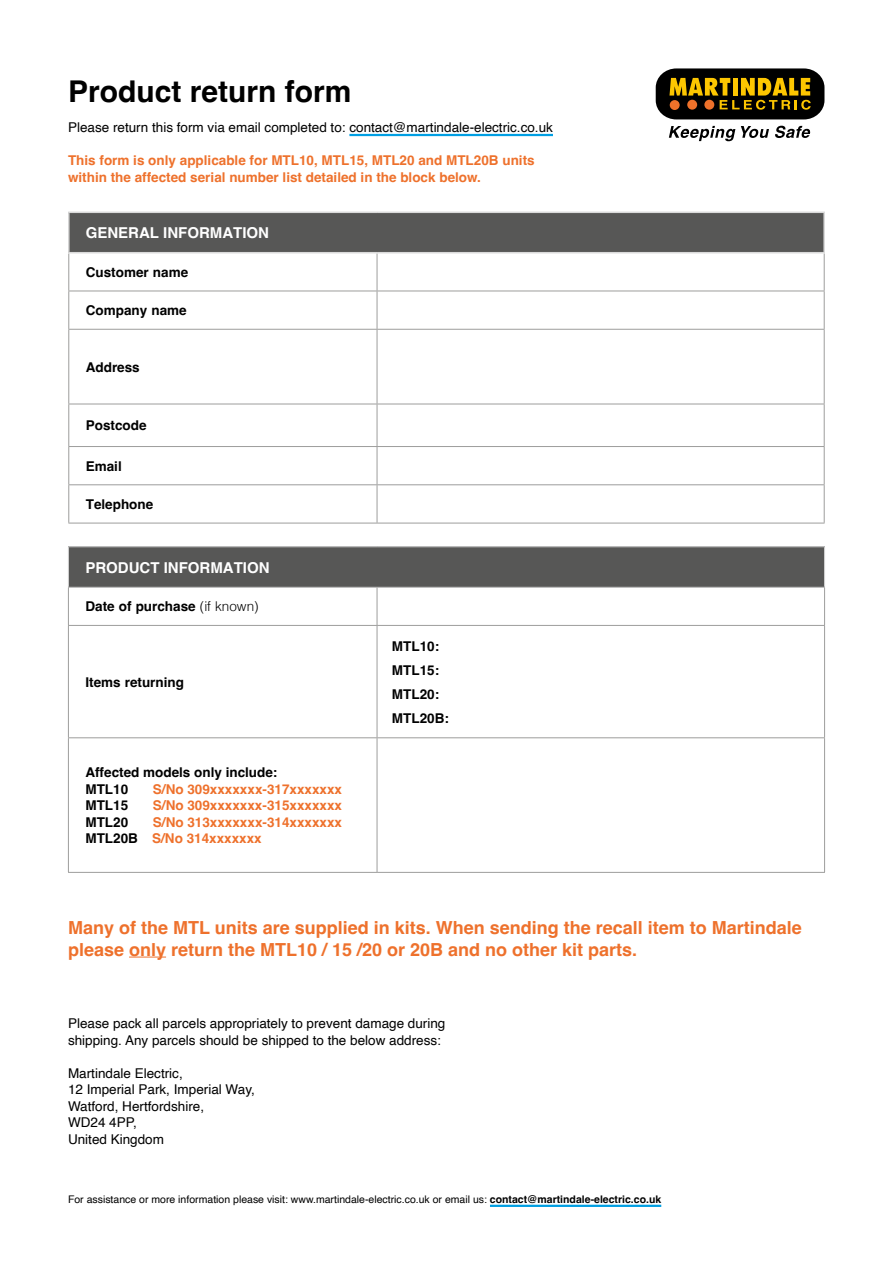
<style>
.page{position:relative;width:893px;height:1263px;background:#fff}
.page>*{position:absolute;margin:0;border:0;box-sizing:border-box;transform-origin:0 0}
.t1{font:700 30px "Helvetica";color:#000}
.t2{font:700 18px/21.6px "Helvetica";color:#ee712c}
.t3{font:700 15px "Helvetica";color:#fff}
.t4{font:13.5px/16.5px "Helvetica";color:#000}
.t5{font:700 13.5px/16.5px "Helvetica";color:#ee712c}
.t6{font:700 13.5px/24px "Helvetica";color:#000}
.t7{font:10.5px "Helvetica";color:#000}
.s1{font-weight:300}
.s2{color:#000}
.s3{font-weight:700}
</style>
<div class="page">
<div style="left:69px;top:212px;width:755px;height:41px;background:#575756"></div>
<hr style="left:68px;top:253px;width:1px;height:38px;background:#9d9d9c">
<hr style="left:377px;top:253px;width:1px;height:38px;background:#9d9d9c">
<hr style="left:824px;top:253px;width:1px;height:38px;background:#9d9d9c">
<hr style="left:68px;top:291px;width:309px;height:1px;background:#9d9d9c">
<hr style="left:68px;top:291px;width:1px;height:38px;background:#9d9d9c">
<hr style="left:377px;top:291px;width:448px;height:1px;background:#9d9d9c">
<hr style="left:377px;top:291px;width:1px;height:38px;background:#9d9d9c">
<hr style="left:824px;top:291px;width:1px;height:38px;background:#9d9d9c">
<hr style="left:68px;top:329px;width:309px;height:1px;background:#9d9d9c">
<hr style="left:68px;top:330px;width:1px;height:74px;background:#9d9d9c">
<hr style="left:377px;top:329px;width:448px;height:1px;background:#9d9d9c">
<hr style="left:377px;top:330px;width:1px;height:74px;background:#9d9d9c">
<hr style="left:824px;top:330px;width:1px;height:74px;background:#9d9d9c">
<hr style="left:68px;top:404px;width:309px;height:1px;background:#9d9d9c">
<hr style="left:68px;top:404px;width:1px;height:42px;background:#9d9d9c">
<hr style="left:377px;top:404px;width:448px;height:1px;background:#9d9d9c">
<hr style="left:377px;top:404px;width:1px;height:42px;background:#9d9d9c">
<hr style="left:824px;top:404px;width:1px;height:42px;background:#9d9d9c">
<hr style="left:68px;top:446px;width:309px;height:1px;background:#9d9d9c">
<hr style="left:68px;top:447px;width:1px;height:37px;background:#9d9d9c">
<hr style="left:377px;top:446px;width:448px;height:1px;background:#9d9d9c">
<hr style="left:377px;top:447px;width:1px;height:37px;background:#9d9d9c">
<hr style="left:824px;top:447px;width:1px;height:37px;background:#9d9d9c">
<hr style="left:68px;top:484px;width:309px;height:1px;background:#9d9d9c">
<hr style="left:68px;top:485px;width:1px;height:38px;background:#9d9d9c">
<hr style="left:377px;top:484px;width:448px;height:1px;background:#9d9d9c">
<hr style="left:377px;top:485px;width:1px;height:38px;background:#9d9d9c">
<hr style="left:824px;top:485px;width:1px;height:38px;background:#9d9d9c">
<hr style="left:68px;top:523px;width:309px;height:1px;background:#9d9d9c">
<hr style="left:377px;top:523px;width:448px;height:1px;background:#9d9d9c">
<hr style="left:68px;top:212px;width:309px;height:1px;background:#dadada">
<hr style="left:68px;top:213px;width:2px;height:39px;background:#dadada">
<hr style="left:377px;top:212px;width:448px;height:1px;background:#dadada">
<hr style="left:823px;top:213px;width:2px;height:39px;background:#dadada">
<hr style="left:68px;top:252px;width:309px;height:1px;background:#dadada">
<hr style="left:377px;top:252px;width:448px;height:1px;background:#dadada">
<div style="left:68px;top:547px;width:757px;height:40px;background:#575756"></div>
<hr style="left:68px;top:587px;width:309px;height:1px;background:#9d9d9c">
<hr style="left:68px;top:587px;width:1px;height:38px;background:#9d9d9c">
<hr style="left:377px;top:587px;width:448px;height:1px;background:#9d9d9c">
<hr style="left:377px;top:587px;width:1px;height:38px;background:#9d9d9c">
<hr style="left:824px;top:587px;width:1px;height:38px;background:#9d9d9c">
<hr style="left:68px;top:625px;width:309px;height:1px;background:#9d9d9c">
<hr style="left:68px;top:626px;width:1px;height:111px;background:#9d9d9c">
<hr style="left:377px;top:625px;width:448px;height:1px;background:#9d9d9c">
<hr style="left:377px;top:626px;width:1px;height:111px;background:#9d9d9c">
<hr style="left:824px;top:626px;width:1px;height:111px;background:#9d9d9c">
<hr style="left:68px;top:737px;width:309px;height:1px;background:#9d9d9c">
<hr style="left:68px;top:738px;width:1px;height:134px;background:#9d9d9c">
<hr style="left:377px;top:737px;width:448px;height:1px;background:#9d9d9c">
<hr style="left:377px;top:738px;width:1px;height:134px;background:#9d9d9c">
<hr style="left:824px;top:738px;width:1px;height:134px;background:#9d9d9c">
<hr style="left:68px;top:872px;width:309px;height:1px;background:#9d9d9c">
<hr style="left:377px;top:872px;width:448px;height:1px;background:#9d9d9c">
<hr style="left:68px;top:546px;width:309px;height:1px;background:#dadada">
<hr style="left:68px;top:547px;width:1px;height:40px;background:#dadada">
<hr style="left:377px;top:546px;width:448px;height:1px;background:#dadada">
<hr style="left:824px;top:547px;width:1px;height:40px;background:#dadada">
<svg style="left:669px;top:126px;width:66px;height:15px"></svg>
<svg style="left:741px;top:126px;width:28px;height:12px"></svg>
<svg style="left:775px;top:126px;width:36px;height:12px"></svg>
<div style="left:656px;top:68px;width:168px;height:51px;background:#000;border-radius:20px"></div>
<svg style="left:669px;top:78px;width:142px;height:32px"></svg>
<div style="left:670px;top:100px;width:10px;height:10px;background:#ee712a;border-radius:50%"></div>
<div style="left:704px;top:100px;width:10px;height:10px;background:#ee712a;border-radius:50%"></div>
<div style="left:687px;top:100px;width:10px;height:10px;background:#ee712a;border-radius:50%"></div>
<hr style="left:490px;top:1205px;width:171px;height:2px;background:#009fe3">
<hr style="left:129px;top:956px;width:37px;height:1px;background:#ee712c">
<hr style="left:349px;top:134px;width:204px;height:2px;background:#009fe3">
<h1 class="t1" style="left:68px;top:73px;width:285px">Product return form</h1>
<p class="t4" style="left:68px;top:119px;width:486px">Please return this form via email completed to: contact@martindale-electric.co.uk</p>
<p class="t5" style="left:68px;top:153px;width:468px">This form is only applicable for MTL10, MTL15, MTL20 and MTL20B units within the affected serial number list detailed in the block below.</p>
<p class="t3" style="left:86px;top:224px;width:185px">GENERAL INFORMATION</p>
<p class="t6" style="left:86px;top:262px;width:104px">Customer name</p>
<p class="t6" style="left:86px;top:300px;width:102px">Company name</p>
<p class="t6" style="left:86px;top:356px;width:56px">Address</p>
<p class="t6" style="left:86px;top:415px;width:62px">Postcode</p>
<p class="t6" style="left:86px;top:455px;width:38px">Email</p>
<p class="t6" style="left:86px;top:494px;width:69px">Telephone</p>
<p class="t3" style="left:85px;top:558px;width:186px">PRODUCT INFORMATION</p>
<p class="t6" style="left:85px;top:596px;width:175px">Date of purchase <span class="s1">(if known)</span></p>
<p class="t6" style="left:85px;top:671px;width:100px">Items returning</p>
<p class="t6" style="left:85px;top:766px;width:194px;line-height:16.5px">Affected models only include:<br>MTL10</p>
<p class="t5" style="left:153px;top:782px;width:191px">S/No 309xxxxxxx-317xxxxxxx</p>
<p class="t6" style="left:85px;top:795px;width:44px">MTL15</p>
<p class="t5" style="left:153px;top:799px;width:191px">S/No 309xxxxxxx-315xxxxxxx</p>
<p class="t6" style="left:85px;top:811px;width:44px">MTL20</p>
<p class="t5" style="left:85px;top:815px;width:258px;text-indent:68px">S/No 313xxxxxxx-314xxxxxxx<br><span class="s2">MTL20B</span> S/No 314xxxxxxx</p>
<p class="t6" style="left:392px;top:635px;width:58px">MTL10:<br>MTL15:<br>MTL20:<br>MTL20B:</p>
<h2 class="t2" style="left:68px;top:919px;width:735px">Many of the MTL units are supplied in kits. When sending the recall item to Martindale please only return the MTL10 / 15 /20 or 20B and no other kit parts.</h2>
<p class="t4" style="left:68px;top:1016px;width:379px">Please pack all parcels appropriately to prevent damage during shipping. Any parcels should be shipped to the below address:</p>
<p class="t4" style="left:68px;top:1065px;width:188px">Martindale Electric,<br>12 Imperial Park, Imperial Way,<br>Watford, Hertfordshire,<br>WD24 4PP,<br>United Kingdom</p>
<p class="t7" style="left:68px;top:1191px;width:595px">For assistance or more information please visit: www.martindale-electric.co.uk or email us: <span class="s3">contact@martindale-electric.co.uk</span></p>
</div>
